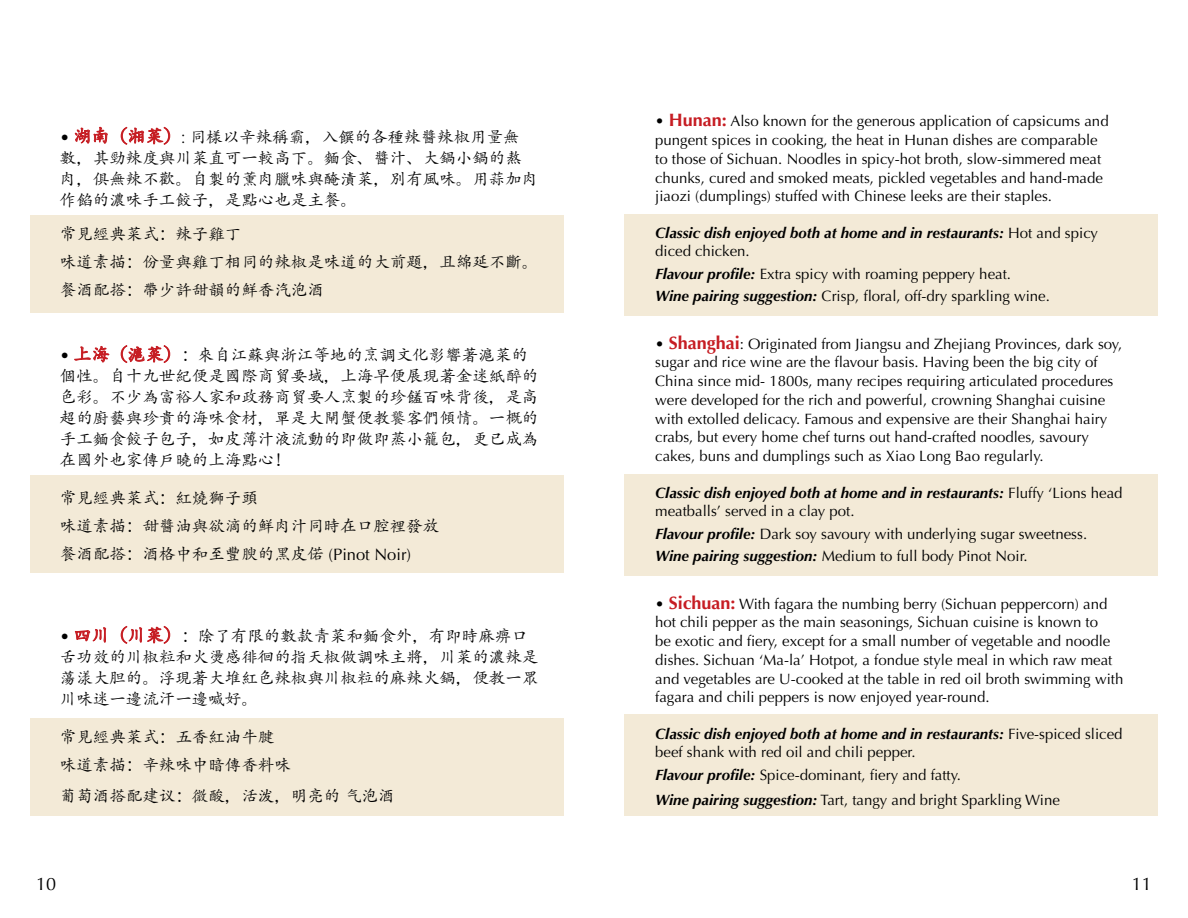
<style>
.page{position:relative;width:1188px;height:918px;background:#fff}
.page>*{position:absolute;margin:0;border:0;box-sizing:border-box;transform-origin:0 0}
.t1{font:18px "Optima";color:#000}
.t2{font:16.5px/21px "Adobe Kaiti Std";color:#000}
.t3{font:15px/18.8px "Optima";color:#000}
.t4{font:italic 700 15px/18.8px "Optima";color:#000}
.s1{font-family:"Optima"}
.s2{font-size:18px;color:#c61d23}
.s3{font-weight:700;font-size:18px;color:#c61d23}
.s4{font-weight:400;font-style:normal}
.s5{font-weight:700;font-style:italic}
</style>
<div class="page">
<div style="left:30px;top:215px;width:534px;height:98px;background:#f3ead7"></div>
<div style="left:30px;top:476px;width:534px;height:97px;background:#f3ead7"></div>
<div style="left:30px;top:718px;width:534px;height:98px;background:#f3ead7"></div>
<div style="left:624px;top:214px;width:534px;height:101px;background:#f3ead7"></div>
<div style="left:624px;top:474px;width:534px;height:101px;background:#f3ead7"></div>
<div style="left:624px;top:715px;width:534px;height:101px;background:#f3ead7"></div>
<p class="t2" style="left:60px;top:126px;width:480px"><span class="s1">•</span> <span class="s2">湖南（湘菜）</span>: 同樣以辛辣稱霸，入饌的各種辣醬辣椒用量無數，其勁辣度與川菜直可一較高下。麵食、醬汁、大鍋小鍋的熬肉，俱無辣不歡。自製的薰肉臘味與醃漬菜，別有風味。用蒜加肉作餡的濃味手工餃子，是點心也是主餐。</p>
<p class="t2" style="left:60px;top:220px;width:480px;line-height:27.8px">常見經典菜式：辣子雞丁<br>味道素描：份量與雞丁相同的辣椒是味道的大前題，且綿延不斷。餐酒配搭：帶少許甜韻的鮮香汽泡酒</p>
<p class="t2" style="left:60px;top:344px;width:480px"><span class="s1">•</span> <span class="s2">上海（滬菜）</span>：來自江蘇與浙江等地的烹調文化影響著滬菜的個性。自十九世紀便是國際商貿要域，上海早便展現著金迷紙醉的色彩。不少為富裕人家和政務商貿要人烹製的珍饈百味背後，是高超的廚藝與珍貴的海味食材，單是大閘蟹便教饕客們傾情。一概的手工麵食餃子包子，如皮薄汁液流動的即做即蒸小籠包，更已成為在國外也家傳戶曉的上海點心！</p>
<p class="t2" style="left:60px;top:485px;width:381px;line-height:27.8px">常見經典菜式：紅燒獅子頭<br>味道素描：甜醬油與欲滴的鮮肉汁同時在口腔裡發放餐酒配搭：酒格中和至豐腴的黑皮偌 <span class="s1">(Pinot Noir)</span></p>
<p class="t2" style="left:60px;top:625px;width:480px"><span class="s1">•</span> <span class="s2">四川（川菜）</span>：除了有限的數款青菜和麵食外，有即時麻痹口舌功效的川椒粒和火燙感徘徊的指天椒做調味主將，川菜的濃辣是蕩漾大胆的。浮現著大堆紅色辣椒與川椒粒的麻辣火鍋，便教一眾川味迷一邊流汗一邊喊好。</p>
<p class="t2" style="left:60px;top:723px;width:232px;line-height:27.8px">常見經典菜式：五香紅油牛腱味道素描：辛辣味中暗傳香料味</p>
<p class="t2" style="left:60px;top:785px;width:336px">葡萄酒搭配建议：微酸，活泼，明亮的 气泡酒</p>
<p class="t3" style="left:655px;top:112px;width:455px">• <span class="s3">Hunan:</span> Also known for the generous application of capsicums and pungent spices in cooking, the heat in Hunan dishes are comparable to those of Sichuan. Noodles in spicy-hot broth, slow-simmered meat chunks, cured and smoked meats, pickled vegetables and hand-made jiaozi (dumplings) stuffed with Chinese leeks are their staples.</p>
<p class="t4" style="left:655px;top:223px;width:444px">Classic dish enjoyed both at home and in restaurants: <span class="s4">Hot and spicy diced chicken.</span></p>
<p class="t3" style="left:655px;top:263px;width:396px;line-height:22.5px"><span class="s5">Flavour profile:</span> Extra spicy with roaming peppery heat.<br><span class="s5">Wine pairing suggestion:</span> Crisp, floral, off-dry sparkling wine.</p>
<p class="t3" style="left:655px;top:334px;width:469px">• <span class="s3">Shanghai</span>: Originated from Jiangsu and Zhejiang Provinces, dark soy, sugar and rice wine are the flavour basis. Having been the big city of China since mid- 1800s, many recipes requiring articulated procedures were developed for the rich and powerful, crowning Shanghai cuisine with extolled delicacy. Famous and expensive are their Shanghai hairy crabs, but every home chef turns out hand-crafted noodles, savoury cakes, buns and dumplings such as Xiao Long Bao regularly.</p>
<p class="t4" style="left:655px;top:483px;width:469px">Classic dish enjoyed both at home and in restaurants: <span class="s4">Fluffy ‘Lions head meatballs’ served in a clay pot.</span></p>
<p class="t3" style="left:655px;top:523px;width:433px;line-height:22.5px"><span class="s5">Flavour profile:</span> Dark soy savoury with underlying sugar sweetness.<br><span class="s5">Wine pairing suggestion:</span> Medium to full body Pinot Noir.</p>
<p class="t3" style="left:655px;top:594px;width:470px">• <span class="s3">Sichuan:</span> With fagara the numbing berry (Sichuan peppercorn) and hot chili pepper as the main seasonings, Sichuan cuisine is known to<br>be exotic and fiery, except for a small number of vegetable and noodle dishes. Sichuan ‘Ma-la’ Hotpot, a fondue style meal in which raw meat and vegetables are U-cooked at the table in red oil broth swimming with fagara and chili peppers is now enjoyed year-round.</p>
<p class="t3" style="left:655px;top:724px;width:469px"><span class="s5">Classic dish enjoyed both at home and in restaurants:</span> Five-spiced sliced beef shank with red oil and chili pepper.</p>
<p class="t3" style="left:655px;top:763px;width:406px;line-height:24.8px"><span class="s5">Flavour profile:</span> Spice-dominant, fiery and fatty.<br><span class="s5">Wine pairing suggestion:</span> Tart, tangy and bright Sparkling Wine</p>
<p class="t1" style="left:36px;top:873px;width:22px">10</p>
<p class="t1" style="left:1132px;top:873px;width:22px">11</p>
</div>
